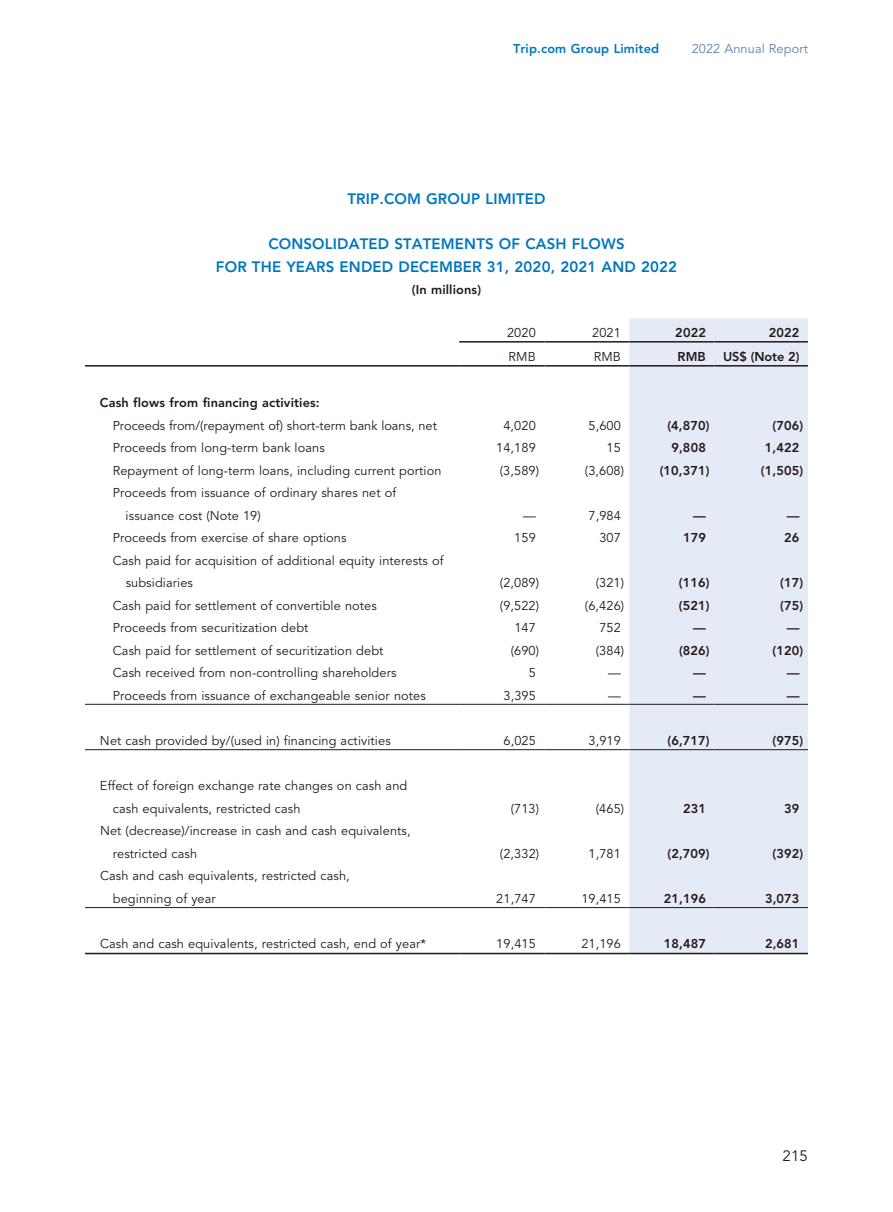
<style>
.page{position:relative;width:893px;height:1212px;background:#fff}
.page>*{position:absolute;margin:0;border:0;box-sizing:border-box;transform-origin:0 0}
.t1{font:800 15px/22.5px "Avenir";letter-spacing:.01em;color:#0076be;text-align:center}
.t2{font:15px "Avenir";color:#231916}
.t3{font:12.75px/22.5px "Avenir";letter-spacing:.01em;color:#231916}
.t4{font:800 12.75px "Avenir";letter-spacing:.01em;color:#231916}
.t5{font:800 12.75px "Avenir";letter-spacing:.01em;color:#0076be}
.t6{font:12.75px "Avenir";letter-spacing:.01em;color:#5d83b0}
</style>
<div class="page">
<div style="left:629px;top:319px;width:179px;height:634px;background:#e4eaf6"></div>
<hr style="left:459px;top:341px;width:85px;height:2px;background:#231916">
<hr style="left:544px;top:341px;width:85px;height:2px;background:#231916">
<hr style="left:629px;top:341px;width:85px;height:2px;background:#231916">
<hr style="left:714px;top:341px;width:94px;height:2px;background:#231916">
<hr style="left:85px;top:907px;width:374px;height:1px;background:#231916">
<hr style="left:459px;top:907px;width:85px;height:1px;background:#231916">
<hr style="left:544px;top:907px;width:85px;height:1px;background:#231916">
<hr style="left:629px;top:907px;width:85px;height:1px;background:#231916">
<hr style="left:714px;top:907px;width:94px;height:1px;background:#231916">
<hr style="left:85px;top:704px;width:374px;height:1px;background:#231916">
<hr style="left:459px;top:704px;width:85px;height:1px;background:#231916">
<hr style="left:544px;top:704px;width:85px;height:1px;background:#231916">
<hr style="left:629px;top:704px;width:85px;height:1px;background:#231916">
<hr style="left:714px;top:704px;width:94px;height:1px;background:#231916">
<hr style="left:85px;top:749px;width:374px;height:1px;background:#231916">
<hr style="left:459px;top:749px;width:85px;height:1px;background:#231916">
<hr style="left:544px;top:749px;width:85px;height:1px;background:#231916">
<hr style="left:629px;top:749px;width:85px;height:1px;background:#231916">
<hr style="left:714px;top:749px;width:94px;height:1px;background:#231916">
<hr style="left:85px;top:365px;width:374px;height:2px;background:#231916">
<hr style="left:459px;top:365px;width:85px;height:2px;background:#231916">
<hr style="left:544px;top:365px;width:85px;height:2px;background:#231916">
<hr style="left:629px;top:365px;width:85px;height:2px;background:#231916">
<hr style="left:714px;top:365px;width:94px;height:2px;background:#231916">
<hr style="left:85px;top:953px;width:374px;height:1px;background:#231916">
<hr style="left:459px;top:953px;width:85px;height:1px;background:#231916">
<hr style="left:544px;top:953px;width:85px;height:1px;background:#231916">
<hr style="left:629px;top:953px;width:85px;height:1px;background:#231916">
<hr style="left:714px;top:953px;width:94px;height:1px;background:#231916">
<p class="t5" style="left:513px;top:41px;width:148px">Trip.com Group Limited</p>
<p class="t6" style="left:692px;top:42px;width:118px">2022 Annual Report</p>
<p class="t1" style="left:347px;top:188px;width:200px">TRIP.COM GROUP LIMITED</p>
<p class="t1" style="left:216px;top:233px;width:463px">CONSOLIDATED STATEMENTS OF CASH FLOWS<br>FOR THE YEARS ENDED DECEMBER 31, 2020, 2021 AND 2022</p>
<p class="t4" style="left:412px;top:282px;width:71px">(In millions)</p>
<p class="t3" style="left:507px;top:321px;width:30px">2020</p>
<p class="t3" style="left:592px;top:321px;width:30px">2021</p>
<p class="t4" style="left:675px;top:325px;width:32px">2022</p>
<p class="t4" style="left:769px;top:325px;width:32px">2022</p>
<p class="t3" style="left:509px;top:345px;width:29px">RMB</p>
<p class="t3" style="left:594px;top:345px;width:29px">RMB</p>
<p class="t4" style="left:677px;top:349px;width:30px">RMB</p>
<p class="t4" style="left:723px;top:349px;width:78px">US$ (Note 2)</p>
<p class="t4" style="left:100px;top:395px;width:221px">Cash flows from financing activities:</p>
<p class="t3" style="left:113px;top:414px;width:326px">Proceeds from/(repayment of) short-term bank loans, net</p>
<p class="t3" style="left:503px;top:414px;width:34px">4,020</p>
<p class="t3" style="left:588px;top:414px;width:34px">5,600</p>
<p class="t4" style="left:667px;top:418px;width:44px">(4,870)</p>
<p class="t4" style="left:772px;top:418px;width:32px">(706)</p>
<p class="t3" style="left:113px;top:437px;width:214px">Proceeds from long-term bank loans</p>
<p class="t3" style="left:496px;top:437px;width:41px">14,189</p>
<p class="t3" style="left:606px;top:437px;width:16px">15</p>
<p class="t4" style="left:671px;top:440px;width:36px">9,808</p>
<p class="t4" style="left:765px;top:440px;width:36px">1,422</p>
<p class="t3" style="left:113px;top:459px;width:330px">Repayment of long-term loans, including current portion</p>
<p class="t3" style="left:500px;top:459px;width:41px">(3,589)</p>
<p class="t3" style="left:585px;top:459px;width:41px">(3,608)</p>
<p class="t4" style="left:660px;top:463px;width:51px">(10,371)</p>
<p class="t4" style="left:761px;top:463px;width:44px">(1,505)</p>
<p class="t3" style="left:126px;top:482px;width:272px;text-indent:-13px">Proceeds from issuance of ordinary shares net of issuance cost (Note 19)</p>
<p class="t3" style="left:523px;top:504px;width:14px">—</p>
<p class="t3" style="left:588px;top:504px;width:34px">7,984</p>
<p class="t4" style="left:693px;top:508px;width:14px">—</p>
<p class="t4" style="left:787px;top:508px;width:14px">—</p>
<p class="t3" style="left:113px;top:527px;width:235px">Proceeds from exercise of share options</p>
<p class="t3" style="left:514px;top:527px;width:23px">159</p>
<p class="t3" style="left:599px;top:527px;width:23px">307</p>
<p class="t4" style="left:683px;top:530px;width:24px">179</p>
<p class="t4" style="left:784px;top:530px;width:17px">26</p>
<p class="t3" style="left:126px;top:549px;width:319px;text-indent:-13px">Cash paid for acquisition of additional equity interests of subsidiaries</p>
<p class="t3" style="left:500px;top:572px;width:41px">(2,089)</p>
<p class="t3" style="left:596px;top:572px;width:30px">(321)</p>
<p class="t4" style="left:679px;top:575px;width:32px">(116)</p>
<p class="t4" style="left:780px;top:575px;width:25px">(17)</p>
<p class="t3" style="left:113px;top:594px;width:266px">Cash paid for settlement of convertible notes</p>
<p class="t3" style="left:500px;top:594px;width:41px">(9,522)</p>
<p class="t3" style="left:585px;top:594px;width:41px">(6,426)</p>
<p class="t4" style="left:679px;top:598px;width:32px">(521)</p>
<p class="t4" style="left:780px;top:598px;width:25px">(75)</p>
<p class="t3" style="left:113px;top:617px;width:197px">Proceeds from securitization debt</p>
<p class="t3" style="left:514px;top:617px;width:23px">147</p>
<p class="t3" style="left:599px;top:617px;width:23px">752</p>
<p class="t4" style="left:693px;top:620px;width:14px">—</p>
<p class="t4" style="left:787px;top:620px;width:14px">—</p>
<p class="t3" style="left:113px;top:639px;width:272px">Cash paid for settlement of securitization debt</p>
<p class="t3" style="left:511px;top:639px;width:30px">(690)</p>
<p class="t3" style="left:596px;top:639px;width:30px">(384)</p>
<p class="t4" style="left:679px;top:643px;width:32px">(826)</p>
<p class="t4" style="left:773px;top:643px;width:32px">(120)</p>
<p class="t3" style="left:113px;top:662px;width:285px">Cash received from non-controlling shareholders</p>
<p class="t3" style="left:529px;top:662px;width:9px">5</p>
<p class="t3" style="left:608px;top:662px;width:14px">—</p>
<p class="t4" style="left:693px;top:665px;width:14px">—</p>
<p class="t4" style="left:787px;top:665px;width:14px">—</p>
<p class="t3" style="left:113px;top:684px;width:314px">Proceeds from issuance of exchangeable senior notes</p>
<p class="t3" style="left:503px;top:684px;width:34px">3,395</p>
<p class="t3" style="left:608px;top:684px;width:14px">—</p>
<p class="t4" style="left:693px;top:688px;width:14px">—</p>
<p class="t4" style="left:787px;top:688px;width:14px">—</p>
<p class="t3" style="left:100px;top:730px;width:292px">Net cash provided by/(used in) financing activities</p>
<p class="t3" style="left:503px;top:730px;width:34px">6,025</p>
<p class="t3" style="left:588px;top:730px;width:34px">3,919</p>
<p class="t4" style="left:667px;top:733px;width:44px">(6,717)</p>
<p class="t4" style="left:773px;top:733px;width:32px">(975)</p>
<p class="t3" style="left:113px;top:775px;width:296px;text-indent:-13px">Effect of foreign exchange rate changes on cash and cash equivalents, restricted cash</p>
<p class="t3" style="left:511px;top:798px;width:30px">(713)</p>
<p class="t3" style="left:596px;top:798px;width:30px">(465)</p>
<p class="t4" style="left:683px;top:801px;width:24px">231</p>
<p class="t4" style="left:784px;top:801px;width:17px">39</p>
<p class="t3" style="left:113px;top:820px;width:299px;text-indent:-13px">Net (decrease)/increase in cash and cash equivalents, restricted cash</p>
<p class="t3" style="left:113px;top:865px;width:238px;text-indent:-13px">Cash and cash equivalents, restricted cash, beginning of year</p>
<p class="t3" style="left:500px;top:843px;width:41px">(2,332)</p>
<p class="t3" style="left:589px;top:843px;width:34px">1,781</p>
<p class="t4" style="left:667px;top:846px;width:44px">(2,709)</p>
<p class="t4" style="left:773px;top:846px;width:32px">(392)</p>
<p class="t3" style="left:496px;top:888px;width:41px">21,747</p>
<p class="t3" style="left:581px;top:888px;width:41px">19,415</p>
<p class="t4" style="left:664px;top:891px;width:44px">21,196</p>
<p class="t4" style="left:765px;top:891px;width:36px">3,073</p>
<p class="t3" style="left:100px;top:933px;width:328px">Cash and cash equivalents, restricted cash, end of year*</p>
<p class="t3" style="left:496px;top:933px;width:41px">19,415</p>
<p class="t3" style="left:581px;top:933px;width:41px">21,196</p>
<p class="t4" style="left:664px;top:936px;width:44px">18,487</p>
<p class="t4" style="left:765px;top:936px;width:36px">2,681</p>
<p class="t2" style="left:782px;top:1147px;width:27px">215</p>
</div>
